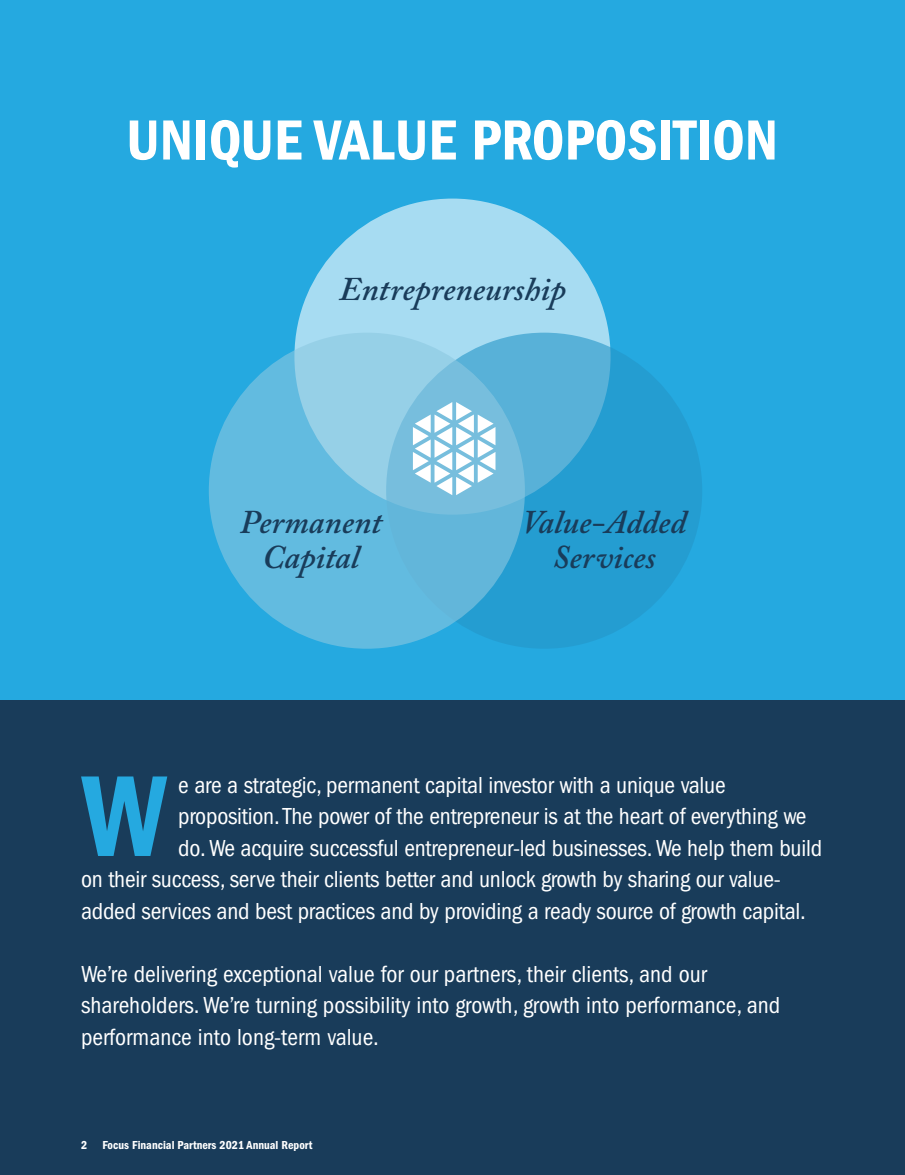
<style>
.page{position:relative;width:905px;height:1175px;background:#fff}
.page>*{position:absolute;margin:0;border:0;box-sizing:border-box;transform-origin:0 0}
.t1{font:600 condensed 118.5px "Franklin Gothic LT";color:#25a9e0}
.t2{font:600 condensed 58.5px "Franklin Gothic LT";color:#fff}
.t3{font:italic 600 33px/34.5px "Adobe Caslon Pro";color:#193c5a;text-align:center}
.t4{font:condensed 24px/31.5px "Franklin Gothic LT";letter-spacing:-.01em;color:#fff}
.t5{font:600 condensed 12px "Franklin Gothic LT";color:#fff}
</style>
<div class="page">
<div style="left:0;top:700px;width:904px;height:474px;background:#193c5a"></div>
<div style="left:0;top:0;width:904px;height:700px;background:#25a9e0"></div>
<div style="left:294px;top:198px;width:316px;height:316px;background:#a7dcf2;border-radius:50%"></div>
<svg style="left:386px;top:333px;width:316px;height:315px;fill:#249dd1"></svg>
<svg style="left:209px;top:333px;width:316px;height:315px;background:#6fbfe0"></svg>
<svg style="left:413px;top:402px;width:82px;height:93px;background:#b4dbec"></svg>
<h2 class="t2" style="left:126px;top:107px;width:653px">UNIQUE VALUE PROPOSITION</h2>
<h3 class="t3" style="left:339px;top:271px;width:228px">Entrepreneurship</h3>
<h3 class="t3" style="left:240px;top:504px;width:144px">Permanent<br>Capital</h3>
<h3 class="t3" style="left:522px;top:504px;width:166px">Value-Added<br>Services</h3>
<h1 class="t1" style="left:82px;top:748px;width:86px">W</h1>
<p class="t4" style="left:178px;top:769px;width:549px">e are a strategic, permanent capital investor with a unique value</p>
<p class="t4" style="left:178px;top:800px;width:630px">proposition. The power of the entrepreneur is at the heart of everything we</p>
<p class="t4" style="left:178px;top:832px;width:645px">do. We acquire successful entrepreneur-led businesses. We help them build</p>
<p class="t4" style="left:81px;top:863px;width:701px">on their success, serve their clients better and unlock growth by sharing our value-</p>
<p class="t4" style="left:81px;top:895px;width:726px">added services and best practices and by providing a ready source of growth capital.</p>
<p class="t4" style="left:81px;top:958px;width:701px">We’re delivering exceptional value for our partners, their clients, and our shareholders. We’re turning possibility into growth, growth into performance, and performance into long-term value.</p>
<p class="t5" style="left:81px;top:1137px;width:8px">2</p>
<p class="t5" style="left:102px;top:1137px;width:211px">Focus Financial Partners 2021 Annual Report</p>
</div>
